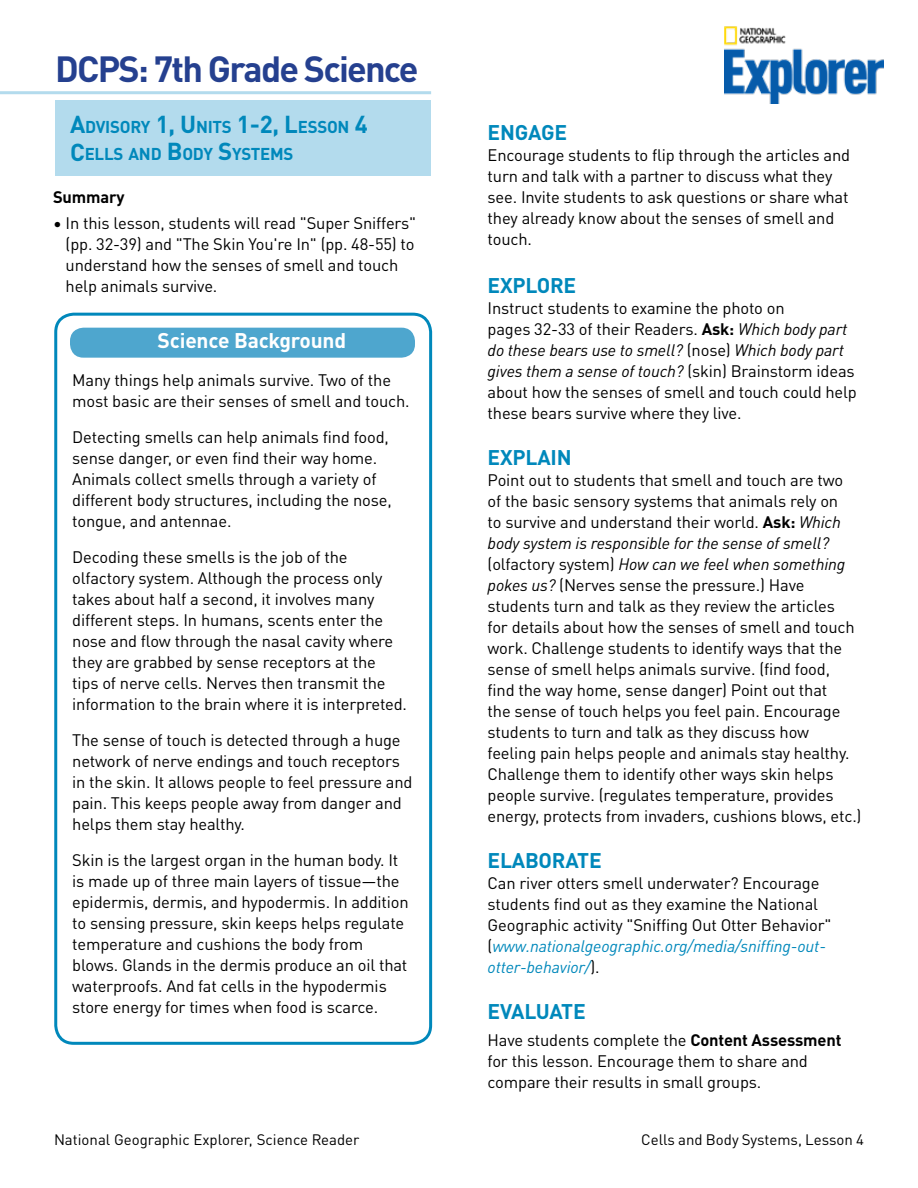
<style>
.page{position:relative;width:918px;height:1188px;background:#fff}
.page>*{position:absolute;margin:0;border:0;box-sizing:border-box;transform-origin:0 0}
.t1{font:700 36px "DINOT";letter-spacing:-.05em;color:#25408f}
.t2{font:700 21px "DINOT";letter-spacing:-.01em;color:#08b}
.t3{font:700 21px "DINOT";letter-spacing:-.01em;color:#fff}
.t4{font:700 16.95px/27px "DINOT";letter-spacing:-.015em;color:#08b}
.t5{font:16.5px/21px "DINOT";letter-spacing:-.01em;color:#000}
.t6{font:700 16.5px "DINOT";letter-spacing:-.01em;color:#000}
.t7{font:15px "DINOT";color:#000}
.s1{font-size:24.3px}
.s2{font-weight:700}
.s3{font-style:italic}
.s4{font-style:italic;color:#08b}
</style>
<div class="page">
<div style="left:70px;top:328px;width:345px;height:30px;background:#4ea6ce;border-radius:14px"></div>
<div style="left:54px;top:313px;width:378px;height:732px;border:3px solid #08b;border-radius:18px"></div>
<hr style="left:0;top:91px;width:431px;height:3px;background:#b3dbed">
<div style="left:55px;top:100px;width:375px;height:76px;background:#b3dbed"></div>
<img style="left:725px;top:26px;width:158px;height:78px">
<h1 class="t1" style="left:55px;top:40px;width:365px">DCPS: 7th Grade Science</h1>
<p class="t4" style="left:70px;top:113px;width:299px"><span class="s1">A</span>DVISORY <span class="s1">1, U</span>NITS <span class="s1">1-2, L</span>ESSON <span class="s1">4<br>C</span>ELLS AND <span class="s1">B</span>ODY <span class="s1">S</span>YSTEMS</p>
<p class="t6" style="left:53px;top:184px;width:73px">Summary</p>
<p class="t5" style="left:66px;top:211px;width:352px;text-indent:-13px">• In this lesson, students will read "Super Sniffers" (pp. 32-39) and "The Skin You're In" (pp. 48-55) to understand how the senses of smell and touch help animals survive.</p>
<p class="t3" style="left:158px;top:324px;width:190px">Science Background</p>
<p class="t5" style="left:72px;top:369px;width:339px">Many things help animals survive. Two of the most basic are their senses of smell and touch.</p>
<p class="t5" style="left:72px;top:426px;width:321px">Detecting smells can help animals find food, sense danger, or even find their way home.<br>Animals collect smells through a variety of different body structures, including the nose, tongue, and antennae.</p>
<p class="t5" style="left:72px;top:546px;width:336px">Decoding these smells is the job of the olfactory system. Although the process only takes about half a second, it involves many different steps. In humans, scents enter the nose and flow through the nasal cavity where they are grabbed by sense receptors at the<br>tips of nerve cells. Nerves then transmit the information to the brain where it is interpreted.</p>
<p class="t5" style="left:72px;top:729px;width:342px">The sense of touch is detected through a huge network of nerve endings and touch receptors in the skin. It allows people to feel pressure and pain. This keeps people away from danger and helps them stay healthy.</p>
<p class="t5" style="left:72px;top:849px;width:338px">Skin is the largest organ in the human body. It is made up of three main layers of tissue—the epidermis, dermis, and hypodermis. In addition to sensing pressure, skin keeps helps regulate temperature and cushions the body from blows. Glands in the dermis produce an oil that waterproofs. And fat cells in the hypodermis store energy for times when food is scarce.</p>
<p class="t2" style="left:488px;top:116px;width:81px">ENGAGE</p>
<p class="t5" style="left:488px;top:143px;width:364px">Encourage students to flip through the articles and turn and talk with a partner to discuss what they see. Invite students to ask questions or share what they already know about the senses of smell and touch.</p>
<p class="t2" style="left:488px;top:269px;width:90px">EXPLORE</p>
<p class="t5" style="left:488px;top:296px;width:371px">Instruct students to examine the photo on<br>pages 32-33 of their Readers. <span class="s2">Ask:</span> <span class="s3">Which body part do these bears use to smell?</span> (nose) <span class="s3">Which body part gives them a sense of touch?</span> (skin) Brainstorm ideas about how the senses of smell and touch could help these bears survive where they live.</p>
<p class="t2" style="left:488px;top:441px;width:86px">EXPLAIN</p>
<p class="t5" style="left:488px;top:469px;width:375px">Point out to students that smell and touch are two<br>of the basic sensory systems that animals rely on<br>to survive and understand their world. <span class="s2">Ask:</span> <span class="s3">Which body system is responsible for the sense of smell? </span>(olfactory system) <span class="s3">How can we feel when something pokes us?</span> (Nerves sense the pressure.) Have students turn and talk as they review the articles<br>for details about how the senses of smell and touch work. Challenge students to identify ways that the sense of smell helps animals survive. (find food,<br>find the way home, sense danger) Point out that<br>the sense of touch helps you feel pain. Encourage students to turn and talk as they discuss how feeling pain helps people and animals stay healthy.<br>Challenge them to identify other ways skin helps people survive. (regulates temperature, provides energy, protects from invaders, cushions blows, etc.)</p>
<p class="t2" style="left:488px;top:844px;width:116px">ELABORATE</p>
<p class="t5" style="left:488px;top:872px;width:345px">Can river otters smell underwater? Encourage students find out as they examine the National Geographic activity "Sniffing Out Otter Behavior" (<span class="s4">www.nationalgeographic.org/media/sniffing-out&shy;otter-behavior/</span>).</p>
<p class="t2" style="left:488px;top:995px;width:100px">EVALUATE</p>
<p class="t5" style="left:488px;top:1029px;width:355px">Have students complete the <span class="s2">Content Assessment </span>for this lesson. Encourage them to share and compare their results in small groups.</p>
<p class="t7" style="left:54px;top:1129px;width:307px">National Geographic Explorer, Science Reader</p>
<p class="t7" style="left:641px;top:1129px;width:224px">Cells and Body Systems, Lesson 4</p>
</div>
